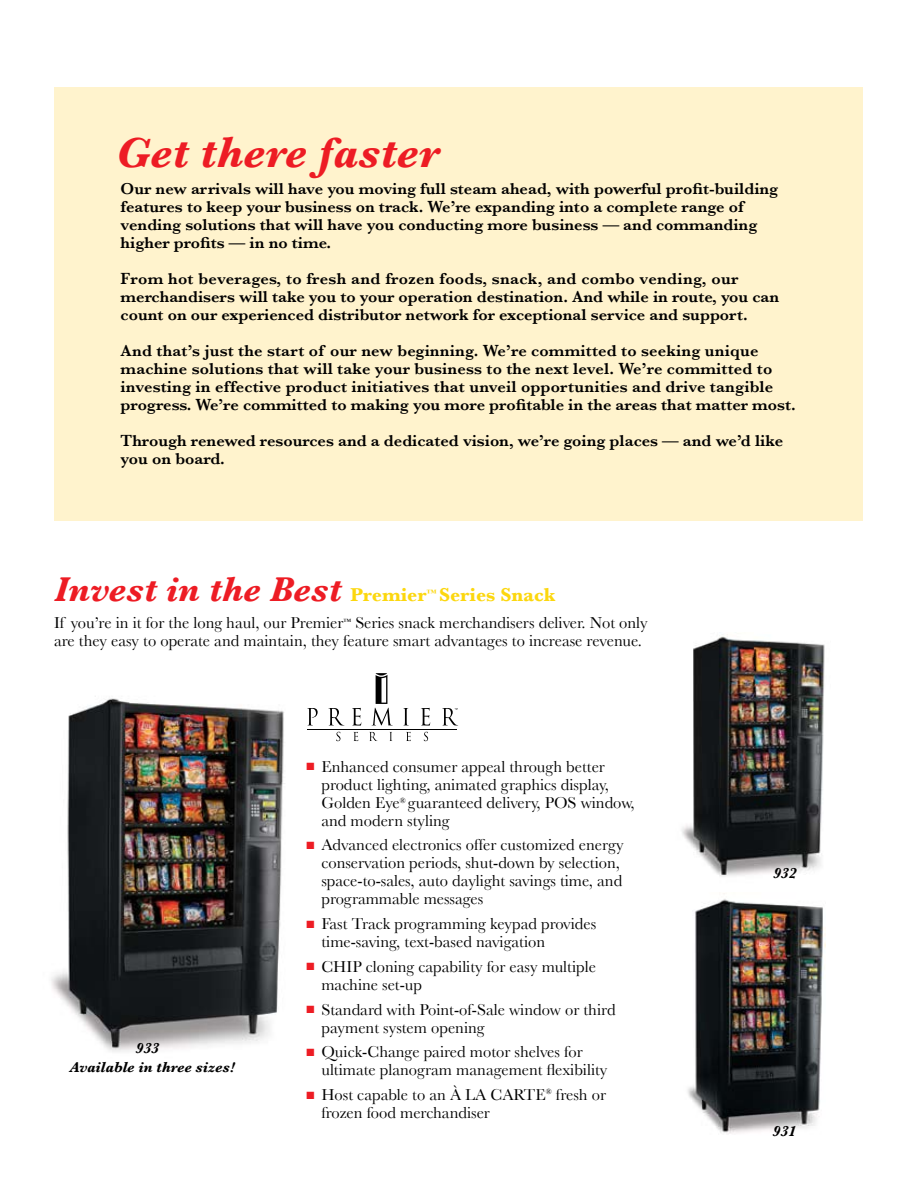
<style>
.page{position:relative;width:918px;height:1188px;background:#fff}
.page>*{position:absolute;margin:0;border:0;box-sizing:border-box;transform-origin:0 0}
.t1{font:italic 700 45px "Baskerville";color:#ed1c24}
.t2{font:700 19.5px "Baskerville";color:#fcd70e}
.t3{font:600 16.5px/18px "Baskerville";color:#000}
.t4{font:16.5px/18px "Baskerville";color:#000}
.t5{font:italic 700 15px "Baskerville";color:#000}
.s1{font-style:italic;font-size:36px;color:#ed1c24}
.s2{color:#ed1c24}
</style>
<div class="page">
<div style="left:55px;top:88px;width:808px;height:433px;background:#fff3cd"></div>
<img style="left:682px;top:634px;width:143px;height:243px">
<img style="left:51px;top:696px;width:234px;height:356px">
<img style="left:687px;top:893px;width:139px;height:241px">
<svg style="left:307px;top:708px;width:11px;height:17px"></svg>
<svg style="left:328px;top:708px;width:15px;height:17px"></svg>
<svg style="left:352px;top:708px;width:9px;height:18px"></svg>
<svg style="left:403px;top:708px;width:6px;height:17px"></svg>
<svg style="left:421px;top:708px;width:9px;height:18px"></svg>
<svg style="left:336px;top:732px;width:4px;height:9px"></svg>
<svg style="left:353px;top:732px;width:5px;height:9px"></svg>
<svg style="left:369px;top:732px;width:9px;height:9px"></svg>
<svg style="left:390px;top:732px;width:2px;height:9px"></svg>
<svg style="left:406px;top:732px;width:5px;height:9px"></svg>
<svg style="left:424px;top:732px;width:4px;height:9px"></svg>
<hr style="left:308px;top:729px;width:149px;height:1px;background:#000">
<svg style="left:372px;top:673px;width:19px;height:52px"></svg>
<svg style="left:442px;top:708px;width:16px;height:17px"></svg>
<h1 class="t1" style="left:116px;top:126px;width:325px">Get there faster</h1>
<p class="t3" style="left:121px;top:180px;width:659px">Our new arrivals will have you moving full steam ahead, with powerful profit-building features to keep your business on track. We’re expanding into a complete range of vending solutions that will have you conducting more business — and commanding higher profits — in no time.</p>
<p class="t3" style="left:121px;top:270px;width:660px">From hot beverages, to fresh and frozen foods, snack, and combo vending, our merchandisers will take you to your operation destination. And while in route, you can count on our experienced distributor network for exceptional service and support.</p>
<p class="t3" style="left:121px;top:342px;width:677px">And that’s just the start of our new beginning. We’re committed to seeking unique machine solutions that will take your business to the next level. We’re committed to investing in effective product initiatives that unveil opportunities and drive tangible progress. We’re committed to making you more profitable in the areas that matter most.</p>
<p class="t3" style="left:121px;top:432px;width:664px">Through renewed resources and a dedicated vision, we’re going places — and we’d like you on board.</p>
<p class="t2" style="left:54px;top:583px;width:503px"><span class="s1">Invest in the Best</span> Premier<sup>™</sup> Series Snack</p>
<p class="t4" style="left:54px;top:614px;width:595px">If you’re in it for the long haul, our Premier<sup>™</sup> Series snack merchandisers deliver. Not only are they easy to operate and maintain, they feature smart advantages to increase revenue.</p>
<p class="t5" style="left:136px;top:1039px;width:25px">933</p>
<p class="t5" style="left:69px;top:1059px;width:167px">Available in three sizes!</p>
<p class="t4" style="left:321px;top:757px;width:315px;text-indent:-15px"><span class="s2">■</span> Enhanced consumer appeal through better product lighting, animated graphics display, Golden Eye<sup>®</sup> guaranteed delivery, POS window, and modern styling</p>
<p class="t4" style="left:321px;top:836px;width:304px;text-indent:-15px"><span class="s2">■</span> Advanced electronics offer customized energy conservation periods, shut-down by selection, space-to-sales, auto daylight savings time, and programmable messages</p>
<p class="t4" style="left:321px;top:915px;width:276px;text-indent:-15px"><span class="s2">■</span> Fast Track programming keypad provides time-saving, text-based navigation</p>
<p class="t4" style="left:321px;top:957px;width:276px;text-indent:-15px"><span class="s2">■</span> CHIP cloning capability for easy multiple machine set-up</p>
<p class="t4" style="left:321px;top:1000px;width:296px;text-indent:-15px"><span class="s2">■</span> Standard with Point-of-Sale window or third payment system opening</p>
<p class="t4" style="left:321px;top:1043px;width:288px;text-indent:-15px"><span class="s2">■</span> Quick-Change paired motor shelves for ultimate planogram management flexibility</p>
<p class="t4" style="left:321px;top:1086px;width:286px;text-indent:-15px"><span class="s2">■</span> Host capable to an À LA CARTE<sup>®</sup> fresh or frozen food merchandiser</p>
<p class="t5" style="left:773px;top:865px;width:25px">932</p>
<p class="t5" style="left:773px;top:1122px;width:25px">931</p>
</div>
